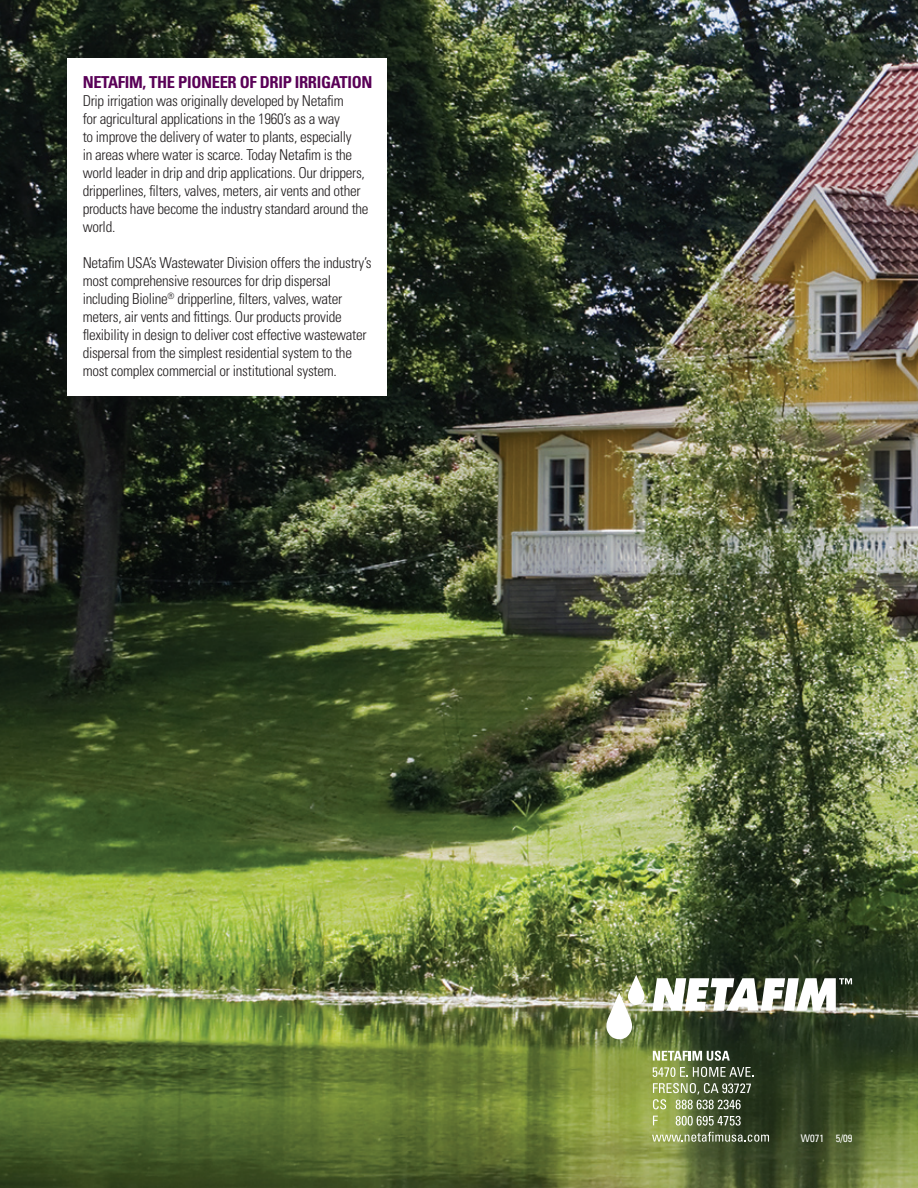
<style>
.page{position:relative;width:918px;height:1188px;background:#fff}
.page>*{position:absolute;margin:0;border:0;box-sizing:border-box;transform-origin:0 0}
.Text{font:700 condensed 16.5px "Univers";letter-spacing:-.02em;color:#590157}
.Text-2{font:300 condensed 15px/18px "Univers";letter-spacing:-.02em;color:#231f20}
.t1{font:condensed 10.5px "Univers LT Std";color:#fff}
</style>
<div class="page">
<img style="left:0;top:0;width:918px;height:1188px">
<svg style="left:653px;top:1051px;width:77px;height:10px"></svg>
<svg style="left:653px;top:1067px;width:100px;height:10px"></svg>
<svg style="left:653px;top:1083px;width:98px;height:26px;background:#7e8b62"></svg>
<svg style="left:653px;top:1116px;width:5px;height:9px"></svg>
<svg style="left:676px;top:1116px;width:65px;height:10px"></svg>
<svg style="left:652px;top:1132px;width:117px;height:10px"></svg>
<svg style="left:652px;top:978px;width:200px;height:33px"></svg>
<svg style="left:606px;top:975px;width:39px;height:64px"></svg>
<div style="left:68px;top:58px;width:319px;height:338px;background:#fff"></div>
<p class="Text" style="left:83px;top:72px;width:291px">NETAFIM, THE PIONEER OF DRIP IRRIGATION</p>
<p class="Text-2" style="left:83px;top:91px;width:287px">Drip irrigation was originally developed by Netafim<br>for agricultural applications in the 1960’s as a way<br>to improve the delivery of water to plants, especially<br>in areas where water is scarce. Today Netafim is the world leader in drip and drip applications. Our drippers, dripperlines, filters, valves, meters, air vents and other products have become the industry standard around the world.</p>
<p class="Text-2" style="left:83px;top:253px;width:290px">Netafim USA’s Wastewater Division offers the industry’s most comprehensive resources for drip dispersal including Bioline<sup>®</sup> dripperline, filters, valves, water meters, air vents and fittings. Our products provide flexibility in design to deliver cost effective wastewater dispersal from the simplest residential system to the most complex commercial or institutional system.</p>
<p class="t1" style="left:801px;top:1132px;width:53px">W071 5/09</p>
</div>
